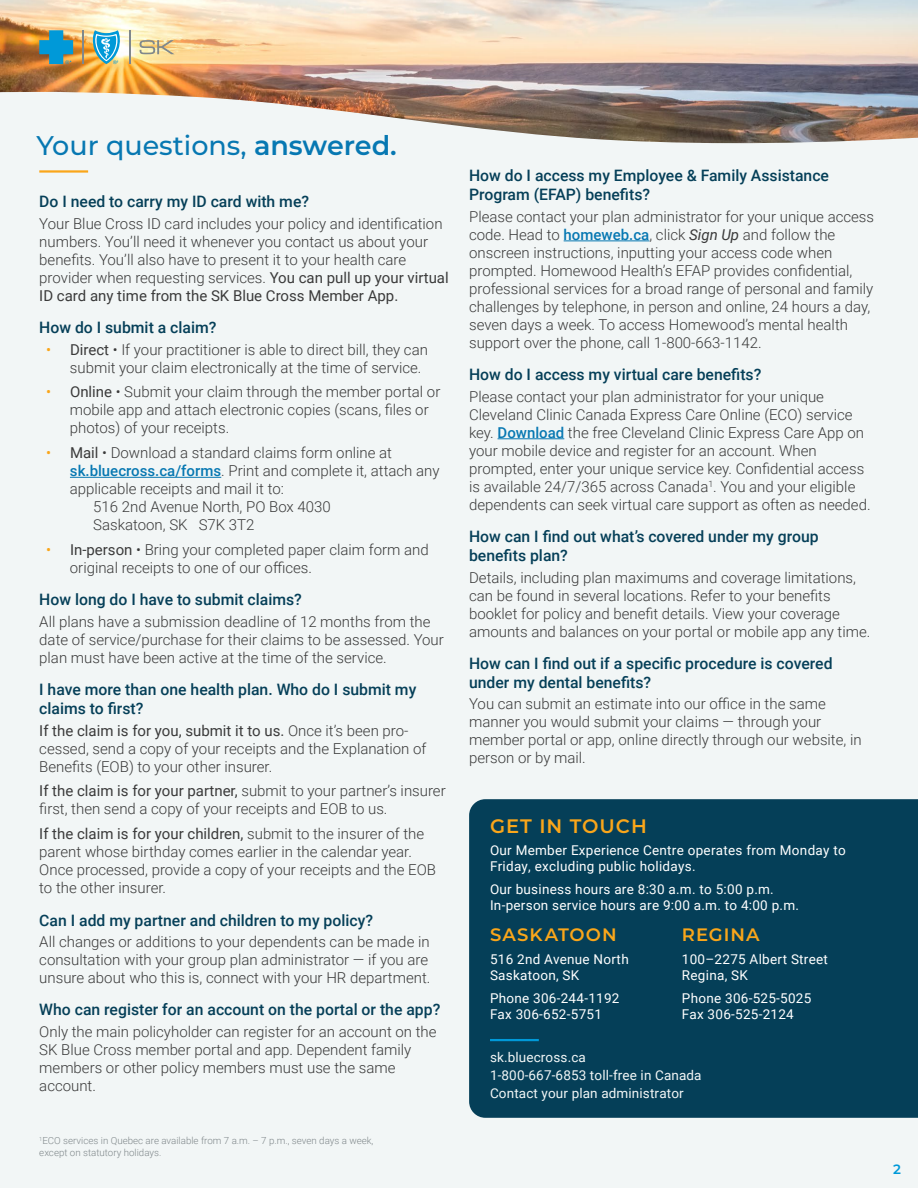
<style>
.page{position:relative;width:918px;height:1188px;background:#fff}
.page>*{position:absolute;margin:0;border:0;box-sizing:border-box;transform-origin:0 0}
.t1{font:500 27px "Montserrat";color:#0778b2}
.t2{font:600 19.5px "Montserrat";letter-spacing:.05em;color:#faa61a}
.t3{font:600 18px "Montserrat";letter-spacing:.06em;color:#faa61a}
.t4{font:500 15.75px/18.9px "Roboto";color:#053f58}
.t5{font:300 15px/18px "Roboto";color:#3a3a3a}
.t6{font:13.5px/16.2px "Roboto";letter-spacing:.02em;color:#fff}
.t7{font:13.5px/18px "Roboto";letter-spacing:.01em;color:#f2f6f6}
.t8{font:600 13.5px "Montserrat";color:#0099d8}
.t9{font:300 9.75px/11.7px "Roboto";color:#80888b}
.s1{font-weight:600}
.s2{font-weight:400}
.s3{font-weight:400;color:#faa61a}
.s4{font-weight:500;color:#0778b2}
.s5{font-weight:400;font-style:italic}
</style>
<div class="page">
<img style="left:0;top:0;width:918px;height:91px">
<div style="left:0;top:91px;width:918px;height:1097px;background:#f2f6f6"></div>
<div style="left:469px;top:799px;width:449px;height:319px;background:#053f58"></div>
<hr style="left:490px;top:1039px;width:49px;height:2px;background:#0099d8">
<hr style="left:564px;top:241px;width:85px;height:1px;background:#0778b2">
<hr style="left:498px;top:438px;width:66px;height:1px;background:#0778b2">
<hr style="left:70px;top:477px;width:151px;height:1px;background:#0778b2">
<hr style="left:39px;top:170px;width:49px;height:3px;background:#faa61a">
<hr style="left:129px;top:30px;width:1px;height:34px;background:#80888b">
<svg style="left:92px;top:30px;width:29px;height:34px"></svg>
<hr style="left:82px;top:30px;width:2px;height:34px;background:#80888b">
<svg style="left:39px;top:30px;width:34px;height:34px"></svg>
<svg style="left:140px;top:40px;width:35px;height:14px"></svg>
<h1 class="t1" style="left:36px;top:127px;width:362px">Your questions, <span class="s1">answered.</span></h1>
<p class="t4" style="left:39px;top:192px;width:271px">Do I need to carry my ID card with me?</p>
<p class="t5" style="left:39px;top:214px;width:411px">Your Blue Cross ID card includes your policy and identification numbers. You’ll need it whenever you contact us about your benefits. You’ll also have to present it to your health care provider when requesting services. <span class="s2">You can pull up your virtual ID card any time from the SK Blue Cross Member App.</span></p>
<p class="t4" style="left:39px;top:318px;width:179px">How do I submit a claim?</p>
<p class="t5" style="left:70px;top:340px;width:359px;text-indent:-24px"><span class="s3">•</span> <span class="s2">Direct</span> • If your practitioner is able to direct bill, they can submit your claim electronically at the time of service.</p>
<p class="t5" style="left:70px;top:383px;width:372px;text-indent:-24px"><span class="s3">•</span> <span class="s2">Online</span> • Submit your claim through the member portal or mobile app and attach electronic copies (scans, files or photos) of your receipts.</p>
<p class="t5" style="left:46px;top:443px;width:348px"><span class="s3">•</span> <span class="s2">Mail</span> • Download a standard claims form online at</p>
<p class="t5" style="left:70px;top:461px;width:371px"><span class="s4">sk.bluecross.ca/forms</span>. Print and complete it, attach any</p>
<p class="t5" style="left:70px;top:479px;width:216px">applicable receipts and mail it to:</p>
<p class="t5" style="left:93px;top:497px;width:239px">516 2nd Avenue North, PO Box 4030</p>
<p class="t5" style="left:93px;top:515px;width:163px">Saskatoon, SK S7K 3T2</p>
<p class="t5" style="left:70px;top:540px;width:360px;text-indent:-24px"><span class="s3">•</span> <span class="s2">In-person</span> • Bring your completed paper claim form and original receipts to one of our offices.</p>
<p class="t4" style="left:39px;top:590px;width:264px">How long do I have to submit claims?</p>
<p class="t5" style="left:39px;top:612px;width:406px">All plans have a submission deadline of 12 months from the date of service/purchase for their claims to be assessed. Your plan must have been active at the time of the service.</p>
<p class="t4" style="left:39px;top:680px;width:379px">I have more than one health plan. Who do I submit my claims to first?</p>
<p class="t5" style="left:39px;top:721px;width:389px"><span class="s2">If the claim is for you, submit it to us.</span> Once it’s been pro&shy;cessed, send a copy of your receipts and the Explanation of<br>Benefits (EOB) to your other insurer.</p>
<p class="t5" style="left:39px;top:782px;width:408px"><span class="s2">If the claim is for your partner,</span> submit to your partner’s insurer first, then send a copy of your receipts and EOB to us.</p>
<p class="t5" style="left:39px;top:824px;width:398px"><span class="s2">If the claim is for your children,</span> submit to the insurer of the parent whose birthday comes earlier in the calendar year.<br>Once processed, provide a copy of your receipts and the EOB to the other insurer.</p>
<p class="t4" style="left:39px;top:910px;width:335px">Can I add my partner and children to my policy?</p>
<p class="t5" style="left:39px;top:932px;width:393px">All changes or additions to your dependents can be made in consultation with your group plan administrator — if you are unsure about who this is, connect with your HR department.</p>
<p class="t4" style="left:39px;top:1000px;width:403px">Who can register for an account on the portal or the app?</p>
<p class="t5" style="left:39px;top:1022px;width:399px">Only the main policyholder can register for an account on the SK Blue Cross member portal and app. Dependent family members or other policy members must use the same account.</p>
<p class="t9" style="left:39px;top:1135px;width:336px"><sup>1</sup>ECO services in Quebec are available from 7 a.m. – 7 p.m., seven days a week, except on statutory holidays.</p>
<p class="t4" style="left:469px;top:166px;width:361px">How do I access my Employee &amp; Family Assistance<br>Program (EFAP) benefits?</p>
<p class="t5" style="left:469px;top:207px;width:406px">Please contact your plan administrator for your unique access code. Head to <span class="s4">homeweb.ca</span>, click <span class="s5">Sign Up</span> and follow the onscreen instructions, inputting your access code when prompted. Homewood Health’s EFAP provides confidential, professional services for a broad range of personal and family challenges by telephone, in person and online, 24 hours a day, seven days a week. To access Homewood’s mental health support over the phone, call 1-800-663-1142.</p>
<p class="t4" style="left:469px;top:365px;width:294px">How do I access my virtual care benefits?</p>
<p class="t5" style="left:469px;top:387px;width:403px">Please contact your plan administrator for your unique Cleveland Clinic Canada Express Care Online (ECO) service key. <span class="s4">Download</span> the free Cleveland Clinic Express Care App on your mobile device and register for an account. When prompted, enter your unique service key. Confidential access is available 24/7/365 across Canada<sup>1</sup>. You and your eligible dependents can seek virtual care support as often as needed.</p>
<p class="t4" style="left:469px;top:526px;width:351px">How can I find out what’s covered under my group benefits plan?</p>
<p class="t5" style="left:469px;top:568px;width:403px">Details, including plan maximums and coverage limitations, can be found in several locations. Refer to your benefits booklet for policy and benefit details. View your coverage amounts and balances on your portal or mobile app any time.</p>
<p class="t4" style="left:469px;top:653px;width:365px">How can I find out if a specific procedure is covered under my dental benefits?</p>
<p class="t5" style="left:469px;top:694px;width:394px">You can submit an estimate into our office in the same manner you would submit your claims — through your member portal or app, online directly through our website, in person or by mail.</p>
<h2 class="t2" style="left:490px;top:813px;width:158px">GET IN TOUCH</h2>
<p class="t6" style="left:490px;top:841px;width:357px">Our Member Experience Centre operates from Monday to<br>Friday, excluding public holidays.</p>
<p class="t6" style="left:490px;top:880px;width:311px">Our business hours are 8:30 a.m. to 5:00 p.m.<br>In-person service hours are 9:00 a.m. to 4:00 p.m.</p>
<p class="t3" style="left:490px;top:922px;width:128px">SASKATOON</p>
<p class="t6" style="left:490px;top:951px;width:140px">516 2nd Avenue North<br>Saskatoon, SK</p>
<p class="t6" style="left:490px;top:990px;width:131px">Phone 306-244-1192<br>Fax 306-652-5751</p>
<p class="t3" style="left:682px;top:922px;width:79px">REGINA</p>
<p class="t6" style="left:682px;top:951px;width:148px">100–2275 Albert Street<br>Regina, SK</p>
<p class="t6" style="left:682px;top:990px;width:131px">Phone 306-525-5025<br>Fax 306-525-2124</p>
<p class="t7" style="left:490px;top:1047px;width:213px">sk.bluecross.ca<br>1-800-667-6853 toll-free in Canada<br>Contact your plan administrator</p>
<p class="t8" style="left:893px;top:1159px;width:9px">2</p>
</div>
